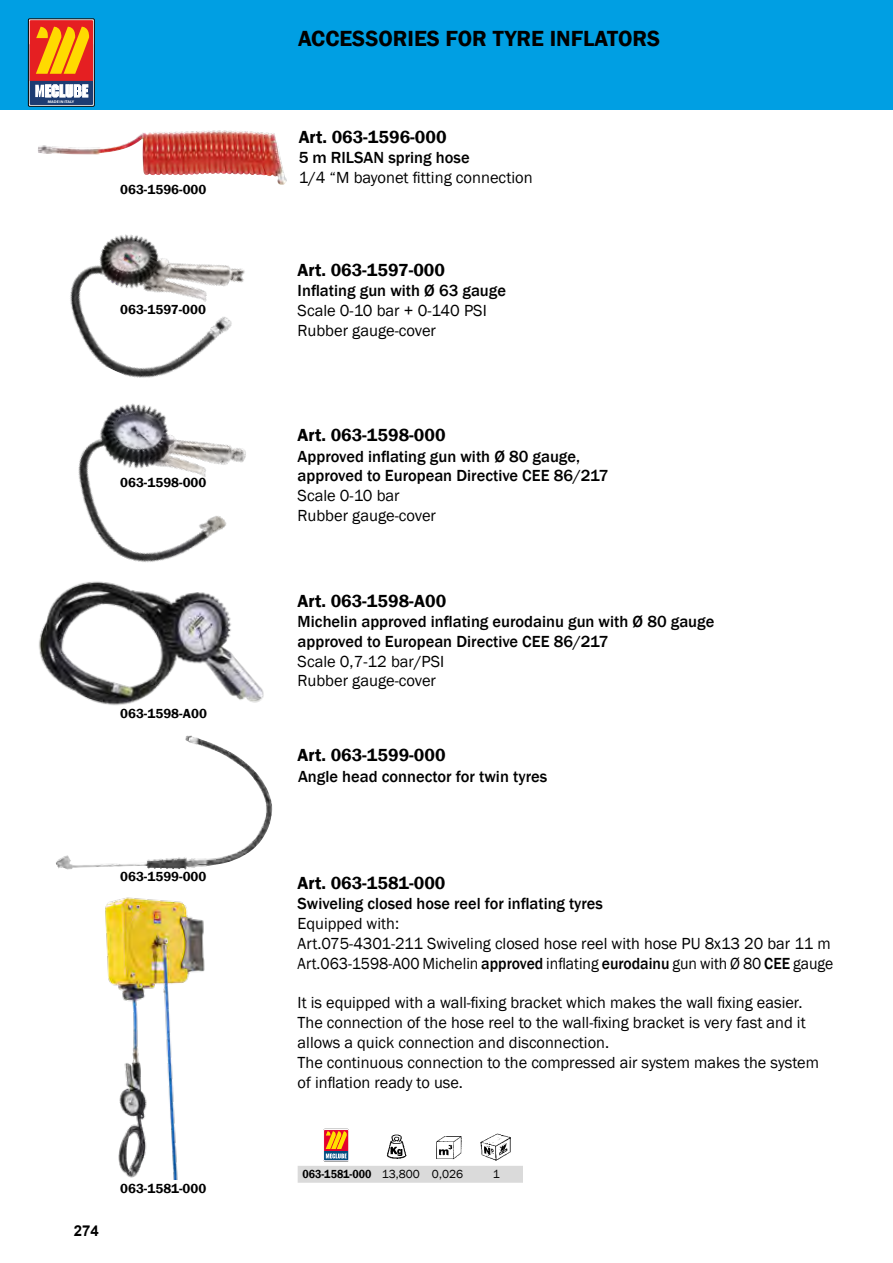
<style>
.page{position:relative;width:893px;height:1263px;background:#fff}
.page>*{position:absolute;margin:0;border:0;box-sizing:border-box;transform-origin:0 0}
.t1{font:600 22.5px "Franklin Gothic";color:#000}
.t2{font:600 18px "Franklin Gothic";color:#000}
.t3{font:16.5px/19.8px "Franklin Gothic";color:#000}
.t4{font:500 16.5px/19.8px "Franklin Gothic";color:#000}
.t5{font:700 15px "Arial";color:#000}
.t6{font:600 13.5px "Franklin Gothic";color:#000}
.t7{font:600 12px "Franklin Gothic";color:#000;scale:.9 1}
.t8{font:12px "Franklin Gothic";color:#000}
.t9{font:700 3.75px "Myriad Pro";color:#fdfdfd;scale:1.06 1}
.s1{font-weight:500}
.s2{font-weight:400}
</style>
<div class="page">
<div style="left:0;top:0;width:893px;height:110px;background:#009fe3"></div>
<div style="left:28px;top:19px;width:66px;height:87px;border:1px solid #000"></div>
<svg style="left:30px;top:20px;width:63px;height:85px;background:#cd753e"></svg>
<img style="left:38px;top:130px;width:249px;height:55px">
<img style="left:70px;top:234px;width:175px;height:143px">
<img style="left:78px;top:377px;width:168px;height:186px">
<img style="left:39px;top:581px;width:225px;height:124px">
<img style="left:56px;top:735px;width:217px;height:134px">
<img style="left:386px;top:1133px;width:125px;height:28px">
<div style="left:323px;top:1129px;width:26px;height:32px;border:1px solid #fff"></div>
<svg style="left:325px;top:1130px;width:23px;height:30px"></svg>
<img style="left:105px;top:897px;width:100px;height:282px">
<div style="left:298px;top:1166px;width:225px;height:17px;background:#dadada"></div>
<p class="t9" style="left:48px;top:99px;width:26px">MADE IN ITALY</p>
<p class="t6" style="left:120px;top:181px;width:88px">063-1596-000</p>
<p class="t6" style="left:120px;top:301px;width:87px">063-1597-000</p>
<p class="t6" style="left:120px;top:474px;width:88px">063-1598-000</p>
<p class="t6" style="left:120px;top:705px;width:88px">063-1598-A00</p>
<p class="t6" style="left:120px;top:868px;width:88px">063-1599-000</p>
<p class="t5" style="left:74px;top:1220px;width:27px">274</p>
<p class="t6" style="left:120px;top:1180px;width:88px">063-1581-000</p>
<h1 class="t1" style="left:298px;top:24px;width:364px">ACCESSORIES FOR TYRE INFLATORS</h1>
<p class="t2" style="left:299px;top:126px;width:149px">Art. 063-1596-000</p>
<p class="t4" style="left:299px;top:148px;width:172px">5 m RILSAN spring hose</p>
<p class="t3" style="left:299px;top:168px;width:236px">1/4 “M bayonet fitting connection</p>
<p class="t2" style="left:298px;top:259px;width:149px">Art. 063-1597-000</p>
<p class="t4" style="left:298px;top:281px;width:210px">Inflating gun with Ø 63 gauge</p>
<p class="t3" style="left:298px;top:301px;width:191px">Scale 0-10 bar + 0-140 PSI<br>Rubber gauge-cover</p>
<p class="t2" style="left:298px;top:424px;width:149px">Art. 063-1598-000</p>
<p class="t4" style="left:298px;top:446px;width:312px">Approved inflating gun with Ø 80 gauge, approved to European Directive CEE 86/217</p>
<p class="t3" style="left:298px;top:486px;width:140px">Scale 0-10 bar<br>Rubber gauge-cover</p>
<p class="t2" style="left:298px;top:590px;width:150px">Art. 063-1598-A00</p>
<p class="t4" style="left:298px;top:612px;width:418px">Michelin approved inflating eurodainu gun with Ø 80 gauge approved to European Directive CEE 86/217</p>
<p class="t3" style="left:298px;top:651px;width:148px">Scale 0,7-12 bar/PSI<br>Rubber gauge-cover</p>
<p class="t2" style="left:298px;top:744px;width:149px">Art. 063-1599-000</p>
<p class="t4" style="left:298px;top:766px;width:251px">Angle head connector for twin tyres</p>
<p class="t2" style="left:298px;top:872px;width:149px">Art. 063-1581-000</p>
<p class="t4" style="left:298px;top:894px;width:307px">Swiveling closed hose reel for inflating tyres</p>
<p class="t3" style="left:298px;top:914px;width:537px">Equipped with:<br>Art.075-4301-211 Swiveling closed hose reel with hose PU 8x13 20 bar 11 m<br>Art.063-1598-A00 Michelin <span class="s1">approved</span> inflating <span class="s1">eurodainu</span> gun with Ø 80 <span class="s1">CEE</span> gauge</p>
<p class="t3" style="left:298px;top:993px;width:523px">It is equipped with a wall-fixing bracket which makes the wall fixing easier.<br>The connection of the hose reel to the wall-fixing bracket is very fast and it allows a quick connection and disconnection.<br>The continuous connection to the compressed air system makes the system of inflation ready to use.</p>
<p class="t7" style="left:303px;top:1167px;width:180px">063-1581-000 <span class="s2">13,800 0,026</span></p>
<p class="t8" style="left:493px;top:1167px;width:9px">1</p>
</div>
